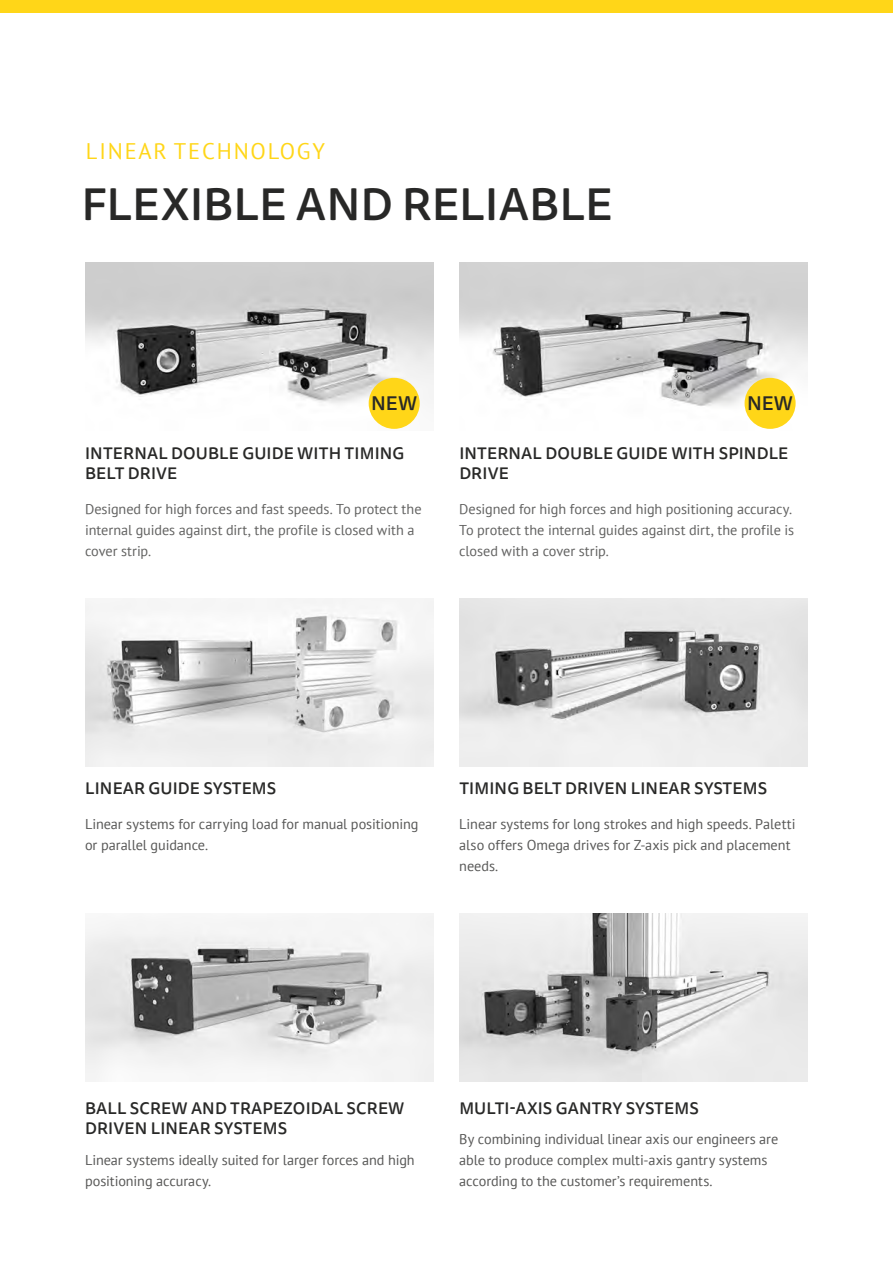
<style>
.page{position:relative;width:893px;height:1263px;background:#fff}
.page>*{position:absolute;margin:0;border:0;box-sizing:border-box;transform-origin:0 0}
.t1{font:500 45px "Tisa Sans Pro";color:#282827}
.t2{font:22.5px "PT Sans";letter-spacing:.08em;color:#ffd618}
.t3{font:500 19.5px "Tisa Sans Pro";color:#282827}
.t4{font:500 16.5px/19.8px "Tisa Sans Pro";letter-spacing:.01em;color:#282827}
.t5{font:14.25px/21px "PT Sans";letter-spacing:-.005em;color:#575756}
.t6{font:14.25px/21px "PT Sans";letter-spacing:-.005em;color:#616160}
</style>
<div class="page">
<div style="left:0;top:0;width:893px;height:13px;background:#ffd618"></div>
<img style="left:85px;top:598px;width:349px;height:168px">
<img style="left:85px;top:913px;width:349px;height:168px">
<img style="left:459px;top:598px;width:349px;height:168px">
<img style="left:459px;top:913px;width:349px;height:168px">
<img style="left:85px;top:262px;width:349px;height:167px">
<img style="left:459px;top:262px;width:349px;height:167px">
<div style="left:369px;top:378px;width:51px;height:51px;background:#ffd618;border-radius:50%"></div>
<div style="left:745px;top:378px;width:51px;height:51px;background:#ffd618;border-radius:50%"></div>
<h2 class="t2" style="left:86px;top:137px;width:241px">LINEAR TECHNOLOGY</h2>
<h1 class="t1" style="left:81px;top:173px;width:533px">FLEXIBLE AND RELIABLE</h1>
<h3 class="t3" style="left:371px;top:390px;width:47px">NEW</h3>
<h3 class="t3" style="left:747px;top:390px;width:47px">NEW</h3>
<p class="t4" style="left:85px;top:444px;width:321px">INTERNAL DOUBLE GUIDE WITH TIMING<br>BELT DRIVE</p>
<p class="t4" style="left:459px;top:444px;width:331px">INTERNAL DOUBLE GUIDE WITH SPINDLE<br>DRIVE</p>
<p class="t6" style="left:85px;top:498px;width:338px">Designed for high forces and fast speeds. To protect the internal guides against dirt, the profile is closed with a cover strip.</p>
<p class="t6" style="left:459px;top:498px;width:336px">Designed for high forces and high positioning accuracy.<br>To protect the internal guides against dirt, the profile is closed with a cover strip.</p>
<p class="t4" style="left:85px;top:778px;width:193px">LINEAR GUIDE SYSTEMS</p>
<p class="t5" style="left:85px;top:813px;width:335px">Linear systems for carrying load for manual positioning or parallel guidance.</p>
<p class="t4" style="left:459px;top:778px;width:309px">TIMING BELT DRIVEN LINEAR SYSTEMS</p>
<p class="t5" style="left:459px;top:813px;width:338px">Linear systems for long strokes and high speeds. Paletti also offers Omega drives for Z-axis pick and placement needs.</p>
<p class="t4" style="left:85px;top:1099px;width:321px">BALL SCREW AND TRAPEZOIDAL SCREW<br>DRIVEN LINEAR SYSTEMS</p>
<p class="t5" style="left:85px;top:1149px;width:331px">Linear systems ideally suited for larger forces and high positioning accuracy.</p>
<p class="t4" style="left:459px;top:1099px;width:241px">MULTI-AXIS GANTRY SYSTEMS</p>
<p class="t5" style="left:459px;top:1128px;width:320px">By combining individual linear axis our engineers are able to produce complex multi-axis gantry systems according to the customer’s requirements.</p>
</div>
